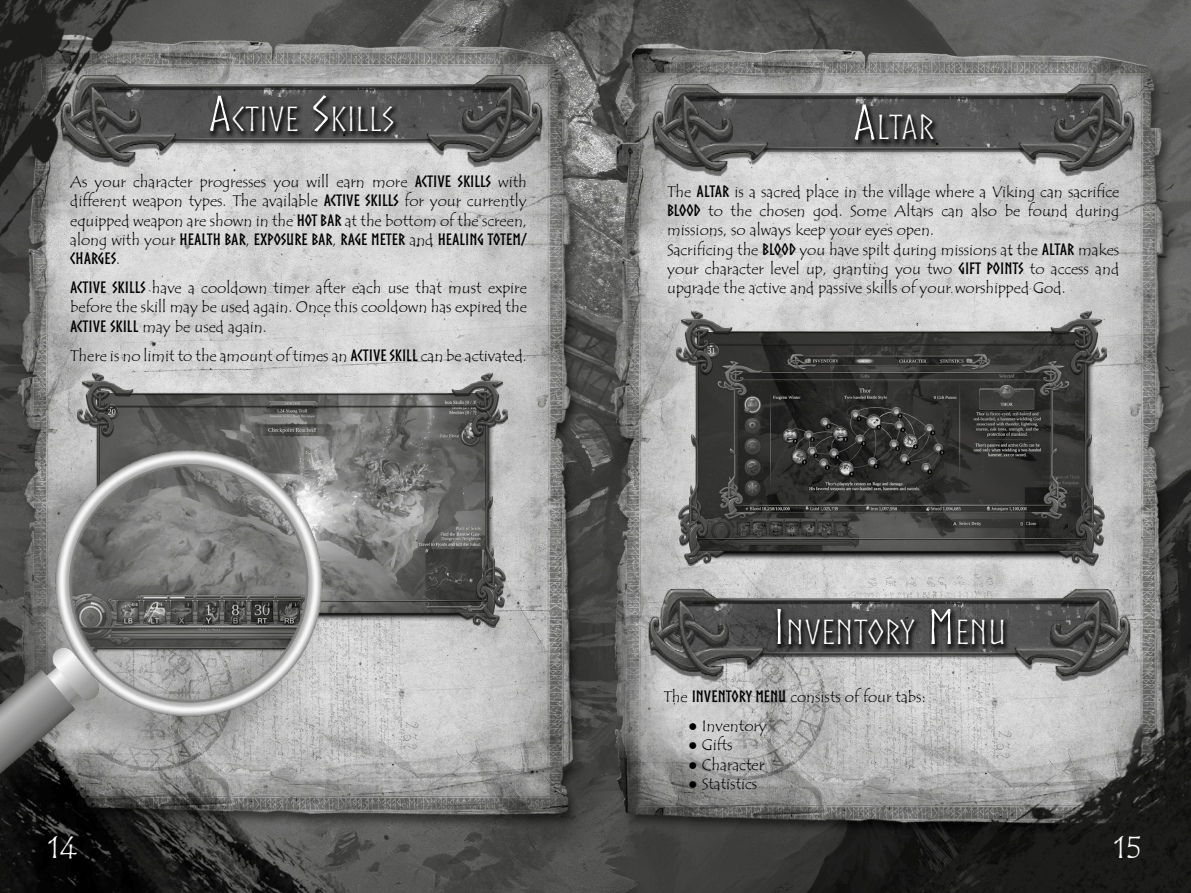
<style>
.page{position:relative;width:1191px;height:893px;background:#fff}
.page>*{position:absolute;margin:0;border:0;box-sizing:border-box;transform-origin:0 0}
.t1{font:33.07px "Norse";color:#fff;scale:1.22 1}
.t2{font:31.5px "Tempus Sans ITC";color:#fff}
.t3{font:15.75px/19.2px "Tempus Sans ITC";color:#000;text-align:justify}
.t4{font:700 15.75px/19.2px "Norse";color:#000;scale:1.1 1}
.s1{font-size:47.25px}
.s2{font-family:"Norse";font-weight:700}
.s3{font-family:"Tempus Sans ITC";font-weight:400}
.s4{font-family:"Arial"}
</style>
<div class="page">
<img style="left:0;top:0;width:1191px;height:893px">
<img style="left:60px;top:75px;width:482px;height:93px">
<div style="left:206px;top:93px;width:194px;height:46px;background:#000;opacity:.75"></div>
<img style="left:77px;top:372px;width:430px;height:256px">
<img style="left:0;top:429px;width:372px;height:460px">
<img style="left:652px;top:84px;width:482px;height:93px">
<div style="left:851px;top:103px;width:89px;height:45px;background:#000;opacity:.75"></div>
<img style="left:676px;top:311px;width:430px;height:255px">
<img style="left:648px;top:588px;width:482px;height:93px">
<div style="left:774px;top:607px;width:236px;height:46px;background:#000;opacity:.75"></div>
<h1 class="t1" style="left:208px;top:101px;width:155px"><span class="s1">A</span>CTIVE <span class="s1">S</span>KILLS</h1>
<p class="t3" style="left:70px;top:172px;width:458px">As your character progresses you will earn more <span class="s2">ACTIVE SKILLS</span> with different weapon types. The available <span class="s2">ACTIVE SKILLS</span> for your currently equipped weapon are shown in the <span class="s2">HOT BAR</span> at the bottom of the screen,</p>
<p class="t4" style="left:70px;top:229px;width:417px"><span class="s3">along with your</span> HEALTH BAR<span class="s3">,</span> EXPOSURE BAR<span class="s3">,</span> RAGE METER <span class="s3">and</span> HEALING TOTEM/<br>CHARGES<span class="s3">.</span></p>
<p class="t3" style="left:70px;top:279px;width:458px"><span class="s2">ACTIVE SKILLS</span> have a cooldown timer after each use that must expire before the skill may be used again. Once this cooldown has expired the <span class="s2">ACTIVE SKILL</span> may be used again.</p>
<p class="t3" style="left:70px;top:346px;width:458px">There is no limit to the amount of times an <span class="s2">ACTIVE SKILL</span> can be activated.</p>
<h1 class="t1" style="left:852px;top:109px;width:68px"><span class="s1">A</span>LTAR</h1>
<p class="t3" style="left:667px;top:182px;width:453px;text-align:left">The <span class="s2">ALTAR</span> is a sacred place in the village where a Viking can sacrifice <span class="s2">BLOOD</span> to the chosen god. Some Altars can also be found during missions, so always keep your eyes open.<br>Sacrificing the <span class="s2">BLOOD</span> you have spilt during missions at the <span class="s2">ALTAR</span> makes your character level up, granting you two <span class="s2">GIFT POINTS</span> to access and upgrade the active and passive skills of your worshipped God.</p>
<h1 class="t1" style="left:773px;top:614px;width:193px"><span class="s1">I</span> NVENTORY <span class="s1">M</span> ENU</h1>
<p class="t3" style="left:663px;top:687px;width:264px">The <span class="s2">INVENTORY MENU</span> consists of four tabs:</p>
<p class="t3" style="left:688px;top:717px;width:80px"><span class="s4">●</span> Inventory</p>
<p class="t3" style="left:688px;top:736px;width:46px"><span class="s4">●</span> Gifts</p>
<p class="t3" style="left:688px;top:755px;width:77px"><span class="s4">●</span> Character</p>
<p class="t3" style="left:688px;top:774px;width:71px"><span class="s4">●</span> Statistics</p>
<h2 class="t2" style="left:48px;top:827px;width:31px">14</h2>
<h2 class="t2" style="left:1114px;top:827px;width:29px">15</h2>
</div>
